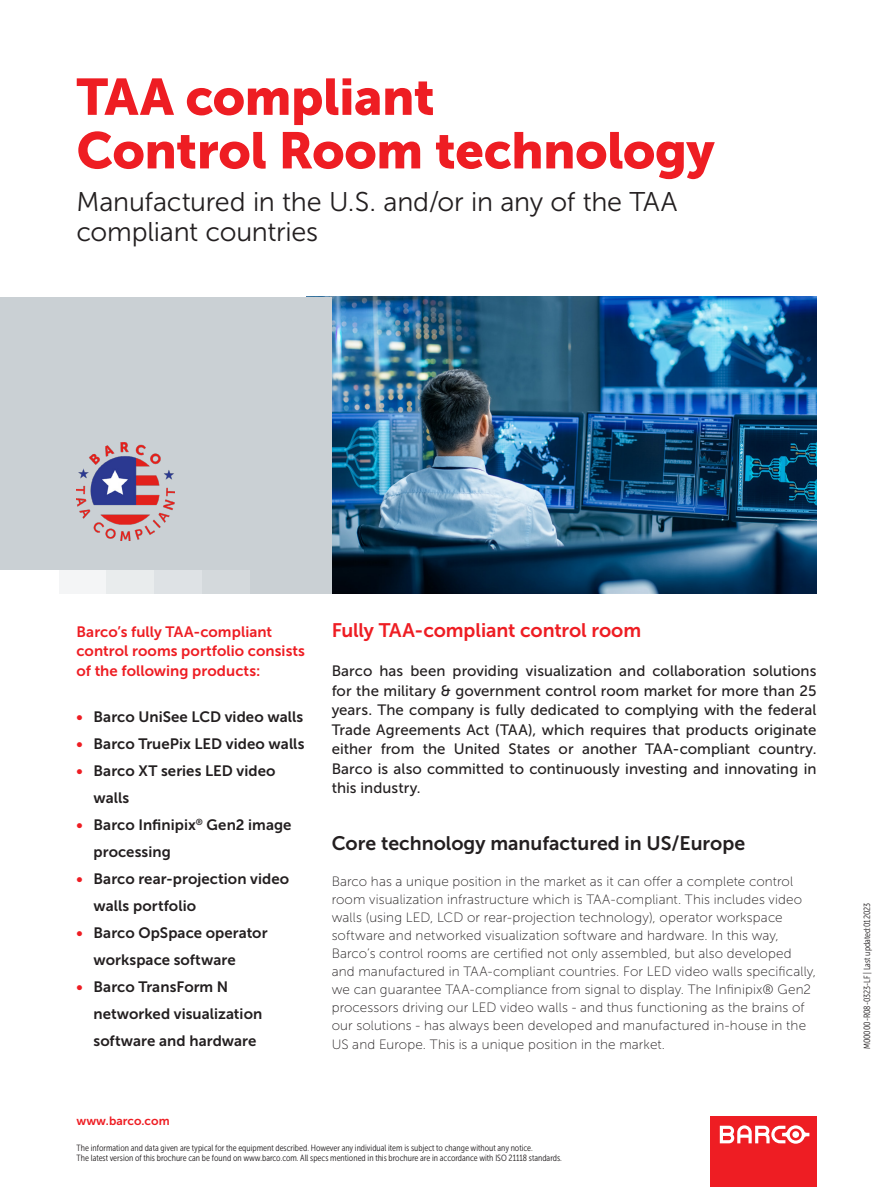
<style>
.page{position:relative;width:893px;height:1187px;background:#fff}
.page>*{position:absolute;margin:0;border:0;box-sizing:border-box;transform-origin:0 0}
.Cover_-_headline{font:51px "Museo Sans 900";letter-spacing:-.01em;color:#ee1d23}
.Cover_-_follower{font:27px/29.7px "Museo Sans 300";letter-spacing:-.01em;color:#231f20}
.t1{font:19.5px "Museo Sans 700";color:#231f20}
.datasheet_intro_fron{font:19.5px "Museo Sans 700";letter-spacing:-.005em;color:#ee1d23}
.datasheet_intro_fron-2{font:15px/19.5px "Museo Sans 500";letter-spacing:.005em;color:#231f20;text-align:justify}
.t2{font:15px/27px "Museo Sans 700";letter-spacing:.005em;color:#231f20}
.datasheet_body_bulle{font:15px/19.5px "Museo Sans 700";letter-spacing:.005em;color:#ee1d23}
.datasheet_body_bulle-2{font:13.5px/18px "Museo Sans 100";letter-spacing:.01em;color:#231f20}
.footnote{font:12px "Museo Sans 700";color:#ee1d23}
.legals_backcover{font:9px "Museo Sans Cond 300";color:#231f20}
.s1{color:#ee1d23}
</style>
<div class="page">
<img style="left:332px;top:297px;width:484px;height:296px">
<div style="left:710px;top:1115px;width:106px;height:71px;background:#ee1d23"></div>
<svg style="left:720px;top:1125px;width:89px;height:18px"></svg>
<div style="left:0;top:297px;width:332px;height:296px;background:#cad0d4"></div>
<div style="left:0;top:570px;width:58px;height:23px;background:#fff"></div>
<div style="left:58px;top:570px;width:48px;height:23px;background:#f4f5f6"></div>
<div style="left:106px;top:570px;width:48px;height:23px;background:#e9eced"></div>
<div style="left:154px;top:570px;width:48px;height:23px;background:#dee2e5"></div>
<div style="left:202px;top:570px;width:48px;height:23px;background:#d4d9dc"></div>
<img style="left:77px;top:442px;width:97px;height:98px">
<p class="Cover_-_headline" style="left:77px;top:68px;width:360px">TAA compliant</p>
<p class="Cover_-_headline" style="left:77px;top:122px;width:640px">Control Room technology</p>
<p class="Cover_-_follower" style="left:77px;top:187px;width:603px">Manufactured in the U.S. and/or in any of the TAA compliant countries</p>
<p class="datasheet_body_bulle" style="left:77px;top:621px;width:230px">Barco’s fully TAA-compliant control rooms portfolio consists of the following products:</p>
<p class="t2" style="left:77px;top:703px;width:228px"><span class="s1">•</span> Barco UniSee LCD video walls</p>
<p class="t2" style="left:77px;top:730px;width:229px"><span class="s1">•</span> Barco TruePix LED video walls</p>
<p class="t2" style="left:94px;top:757px;width:183px;text-indent:-17px"><span class="s1">•</span> Barco XT series LED video walls</p>
<p class="t2" style="left:94px;top:811px;width:200px;text-indent:-17px"><span class="s1">•</span> Barco Infinipix<sup>®</sup> Gen2 image processing</p>
<p class="t2" style="left:94px;top:865px;width:197px;text-indent:-17px"><span class="s1">•</span> Barco rear-projection video walls portfolio</p>
<p class="t2" style="left:94px;top:919px;width:176px;text-indent:-17px"><span class="s1">•</span> Barco OpSpace operator workspace software</p>
<p class="t2" style="left:94px;top:973px;width:170px;text-indent:-17px"><span class="s1">•</span> Barco TransForm N networked visualization software and hardware</p>
<p class="datasheet_intro_fron" style="left:332px;top:619px;width:311px">Fully TAA-compliant control room</p>
<p class="datasheet_intro_fron-2" style="left:332px;top:661px;width:486px">Barco has been providing visualization and collaboration solutions for the military &amp; government control room market for more than 25 years. The company is fully dedicated to complying with the federal Trade Agreements Act (TAA), which requires that products originate either from the United States or another TAA-compliant country.<br>Barco is also committed to continuously investing and innovating in this industry.</p>
<p class="t1" style="left:332px;top:832px;width:415px">Core technology manufactured in US/Europe</p>
<p class="datasheet_body_bulle-2" style="left:332px;top:872px;width:486px">Barco has a unique position in the market as it can offer a complete control room visualization infrastructure which is TAA-compliant. This includes video walls (using LED, LCD or rear-projection technology), operator workspace software and networked visualization software and hardware. In this way, Barco’s control rooms are certified not only assembled, but also developed and manufactured in TAA-compliant countries. For LED video walls specifically, we can guarantee TAA-compliance from signal to display. The Infinipix® Gen2 processors driving our LED video walls - and thus functioning as the brains of our solutions - has always been developed and manufactured in-house in the US and Europe. This is a unique position in the market.</p>
<p class="footnote" style="left:77px;top:1114px;width:95px">www.barco.com</p>
<p class="legals_backcover" style="left:77px;top:1142px;width:458px">The information and data given are typical for the equipment described. However any individual item is subject to change without any notice.</p>
<p class="legals_backcover" style="left:77px;top:1153px;width:487px">The latest version of this brochure can be found on www.barco.com. All specs mentioned in this brochure are in accordance with ISO 21118 standards.</p>
<p class="legals_backcover" style="left:862px;top:1049px;width:148px;rotate:-90deg">M00000-R08-0323-LF | Last updated:012023</p>
</div>
